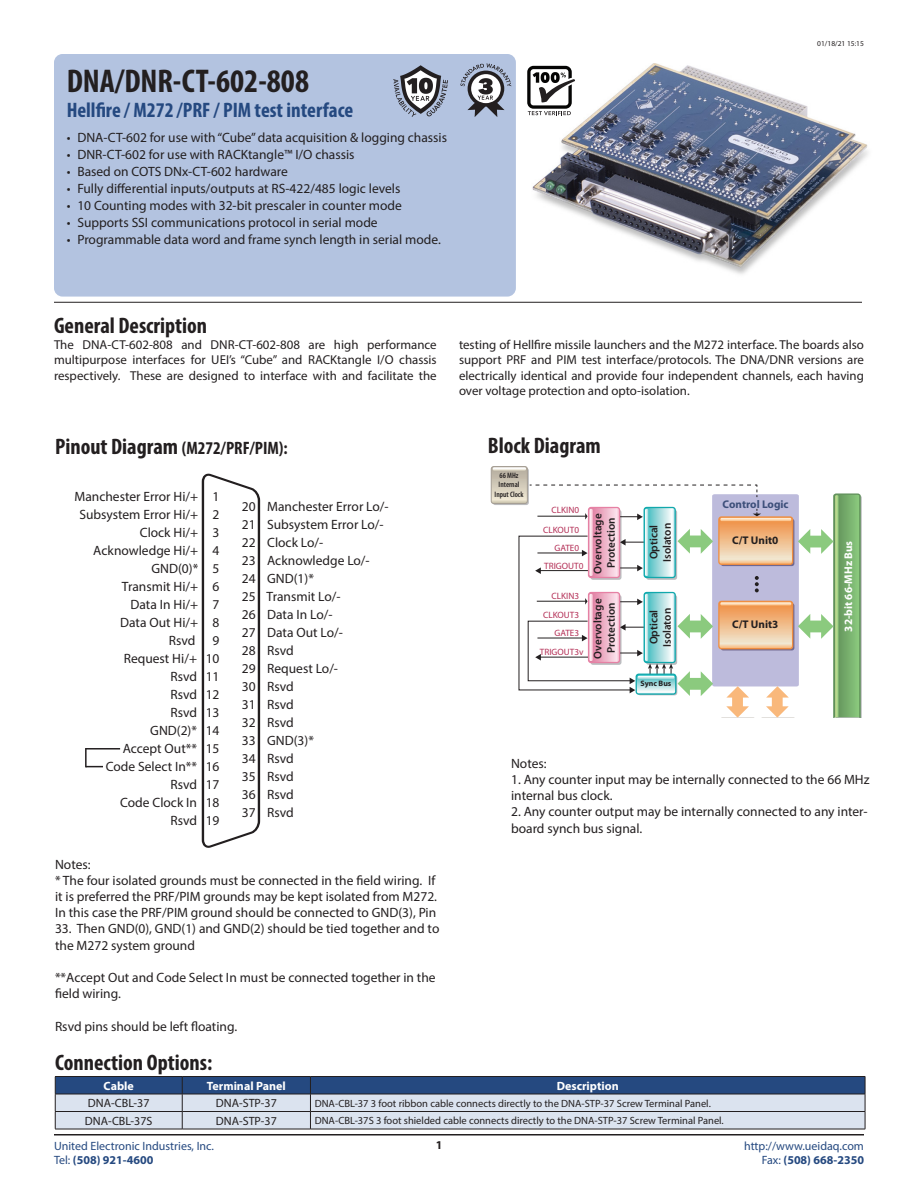
<style>
.page{position:relative;width:918px;height:1188px;background:#fff}
.page>*{position:absolute;margin:0;border:0;box-sizing:border-box;transform-origin:0 0}
.Product_Name{font:700 condensed 33px "Myriad Pro";color:#231f20}
.t1{font:700 condensed 22.5px "Myriad Pro";color:#231f20}
.Product_Description{font:700 condensed 21px "Myriad Pro";color:#254980}
.t2{font:700 condensed 18px "Myriad Pro";color:#231f20}
.Features{font:13.5px/16.2px "Myriad Pro";color:#231f20}
.Body_Text{font:12.9px/15.5px "Myriad Pro";color:#231f20;text-align:justify}
.t3{font:12px/14.4px "Myriad Pro";color:#254980}
.Table_Text{font:12px "Myriad Pro";color:#231f20}
.Table_Text-2{font:700 12px "Myriad Pro";color:#fff}
.t4{font:700 12px "Myriad Pro";color:#231f20}
.t5{font:600 11.1px/13.4px "Myriad Pro";color:#231f20}
.t6{font:700 11.1px "Myriad Pro";color:#231f20}
.t7{font:700 11.1px "Myriad Pro";color:#fff}
.t8{font:700 11.1px "Myriad Pro";color:#3d4f7a}
.Table_Text-3{font:10.5px "Myriad Pro";color:#231f20}
.t9{font:9.15px/20px "Myriad Pro";color:#b43057;text-align:right}
.t10{font:600 condensed 7.95px/9.4px "Myriad Pro";color:#231f20;text-align:center}
.t11{font:700 7.95px "Myriad Pro";color:#231f20}
.t12{font:7.5px "Myriad Pro";color:#231f20}
.s1{font-size:22.5px}
.s2{font-weight:700}
</style>
<div class="page">
<hr style="left:54px;top:1134px;width:810px;height:2px;background:#231f20">
<hr style="left:54px;top:302px;width:808px;height:1px;background:#231f20">
<div style="left:54px;top:54px;width:462px;height:243px;background:#b3c3e0;border-radius:9px"></div>
<img style="left:529px;top:64px;width:339px;height:210px">
<div style="left:491px;top:466px;width:37px;height:38px;border:1px solid #a59e94;border-radius:3px"></div>
<svg style="left:491px;top:467px;width:371px;height:251px"></svg>
<svg style="left:202px;top:474px;width:58px;height:374px"></svg>
<hr style="left:86px;top:748px;width:34px;height:2px;background:#231f20">
<svg style="left:85px;top:748px;width:18px;height:19px"></svg>
<svg style="left:55px;top:1076px;width:811px;height:53px;background:#95a5be"></svg>
<hr style="left:55px;top:1129px;width:127px;height:1px;background:#231f20">
<hr style="left:182px;top:1129px;width:128px;height:1px;background:#231f20">
<hr style="left:310px;top:1129px;width:555px;height:1px;background:#231f20">
<svg style="left:393px;top:65px;width:55px;height:52px"></svg>
<svg style="left:460px;top:64px;width:51px;height:53px"></svg>
<svg style="left:527px;top:66px;width:50px;height:49px"></svg>
<p class="Product_Name" style="left:67px;top:61px;width:244px">DNA/DNR-CT-602-808</p>
<p class="Product_Description" style="left:67px;top:97px;width:288px">Hellfire / M272 /PRF / PIM test interface</p>
<p class="Features" style="left:67px;top:129px;width:382px">• DNA-CT-602 for use with “Cube” data acquisition &amp; logging chassis</p>
<p class="Features" style="left:67px;top:146px;width:289px">• DNR-CT-602 for use with RACKtangle™ I/O chassis</p>
<p class="Features" style="left:67px;top:163px;width:223px">• Based on COTS DNx-CT-602 hardware</p>
<p class="Features" style="left:67px;top:180px;width:335px">• Fully differential inputs/outputs at RS-422/485 logic levels</p>
<p class="Features" style="left:67px;top:198px;width:337px">• 10 Counting modes with 32-bit prescaler in counter mode</p>
<p class="Features" style="left:67px;top:215px;width:312px">• Supports SSI communications protocol in serial mode</p>
<p class="Features" style="left:67px;top:232px;width:376px">• Programmable data word and frame synch length in serial mode.</p>
<p class="t12" style="left:817px;top:39px;width:48px">01/18/21 15:15</p>
<p class="t1" style="left:54px;top:312px;width:155px">General Description</p>
<p class="Body_Text" style="left:54px;top:337px;width:384px">The DNA-CT-602-808 and DNR-CT-602-808 are high performance multipurpose interfaces for UEI’s “Cube” and RACKtangle I/O chassis respectively. These are designed to interface with and facilitate the</p>
<p class="t2" style="left:55px;top:436px;width:234px"><span class="s1">Pinout Diagram</span> (M272/PRF/PIM):</p>
<p class="Features" style="left:74px;top:489px;width:147px">Manchester Error Hi/+ 1</p>
<p class="Features" style="left:79px;top:507px;width:142px">Subsystem Error Hi/+ 2</p>
<p class="Features" style="left:140px;top:525px;width:81px">Clock Hi/+ 3</p>
<p class="Features" style="left:93px;top:543px;width:128px">Acknowledge Hi/+ 4</p>
<p class="Features" style="left:152px;top:561px;width:70px">GND(0)* 5</p>
<p class="Features" style="left:122px;top:579px;width:99px">Transmit Hi/+ 6</p>
<p class="Features" style="left:131px;top:597px;width:91px">Data In Hi/+ 7</p>
<p class="Features" style="left:120px;top:615px;width:101px">Data Out Hi/+ 8</p>
<p class="Features" style="left:169px;top:633px;width:28px">Rsvd</p>
<p class="Features" style="left:213px;top:633px;width:8px">9</p>
<p class="Features" style="left:124px;top:651px;width:97px">Request Hi/+ 10</p>
<p class="Features" style="left:171px;top:669px;width:51px">Rsvd 11</p>
<p class="Features" style="left:171px;top:687px;width:51px">Rsvd 12</p>
<p class="Features" style="left:171px;top:705px;width:51px">Rsvd 13</p>
<p class="Features" style="left:150px;top:723px;width:71px">GND(2)* 14</p>
<p class="Features" style="left:123px;top:741px;width:98px">Accept Out** 15</p>
<p class="Features" style="left:106px;top:759px;width:115px">Code Select In** 16</p>
<p class="Features" style="left:171px;top:777px;width:51px">Rsvd 17</p>
<p class="Features" style="left:120px;top:795px;width:101px">Code Clock In 18</p>
<p class="Features" style="left:171px;top:813px;width:51px">Rsvd 19</p>
<p class="Features" style="left:242px;top:498px;width:148px">20 Manchester Error Lo/-</p>
<p class="Features" style="left:242px;top:516px;width:143px">21 Subsystem Error Lo/-</p>
<p class="Features" style="left:242px;top:534px;width:83px">22 Clock Lo/-</p>
<p class="Features" style="left:242px;top:552px;width:129px">23 Acknowledge Lo/-</p>
<p class="Features" style="left:242px;top:570px;width:74px">24 GND(1)*</p>
<p class="Features" style="left:242px;top:588px;width:100px">25 Transmit Lo/-</p>
<p class="Features" style="left:242px;top:606px;width:92px">26 Data In Lo/-</p>
<p class="Features" style="left:242px;top:624px;width:103px">27 Data Out Lo/-</p>
<p class="Features" style="left:242px;top:642px;width:53px">28 Rsvd</p>
<p class="Features" style="left:242px;top:660px;width:98px">29 Request Lo/-</p>
<p class="Features" style="left:242px;top:678px;width:53px">30 Rsvd</p>
<p class="Features" style="left:242px;top:696px;width:53px">31 Rsvd</p>
<p class="Features" style="left:242px;top:714px;width:53px">32 Rsvd</p>
<p class="Features" style="left:242px;top:732px;width:74px">33 GND(3)*</p>
<p class="Features" style="left:242px;top:750px;width:53px">34 Rsvd</p>
<p class="Features" style="left:242px;top:768px;width:53px">35 Rsvd</p>
<p class="Features" style="left:242px;top:786px;width:53px">36 Rsvd</p>
<p class="Features" style="left:242px;top:804px;width:53px">37 Rsvd</p>
<p class="Body_Text" style="left:459px;top:337px;width:407px">testing of Hellfire missile launchers and the M272 interface. The boards also support PRF and PIM test interface/protocols. The DNA/DNR versions are electrically identical and provide four independent channels, each having over voltage protection and opto-isolation.</p>
<p class="t1" style="left:488px;top:432px;width:114px">Block Diagram</p>
<p class="t10" style="left:495px;top:471px;width:30px">66 MHz<br>Internal<br>Input Clock</p>
<p class="t9" style="left:543px;top:501px;width:38px">CLKIN0<br>CLKOUT0</p>
<p class="t9" style="left:544px;top:539px;width:41px;line-height:17.5px;text-align:left;text-indent:10px">GATE0<br>TRIGOUT0</p>
<p class="t9" style="left:543px;top:586px;width:38px">CLKIN3<br>CLKOUT3</p>
<p class="t9" style="left:555px;top:623px;width:26px">GATE3</p>
<p class="t9" style="left:540px;top:642px;width:45px">TRIGOUT3v</p>
<p class="t5" style="left:591px;top:574px;width:61px;text-align:center;rotate:-90deg">Overvoltage<br>Protection</p>
<p class="t5" style="left:591px;top:659px;width:61px;text-align:center;rotate:-90deg">Overvoltage<br>Protection</p>
<p class="t5" style="left:647px;top:562px;width:40px;rotate:-90deg">Optical<br>Isolaton</p>
<p class="t5" style="left:647px;top:647px;width:40px;rotate:-90deg">Optical<br>Isolaton</p>
<p class="t11" style="left:641px;top:679px;width:32px">Sync Bus</p>
<p class="t8" style="left:723px;top:498px;width:68px">Control Logic</p>
<p class="t6" style="left:732px;top:534px;width:48px">C/T Unit0</p>
<p class="t6" style="left:732px;top:618px;width:48px">C/T Unit3</p>
<p class="t7" style="left:842px;top:632px;width:92px;rotate:-90deg">32-bit 66-MHz Bus</p>
<p class="Features" style="left:511px;top:755px;width:37px">Notes:</p>
<p class="Features" style="left:511px;top:771px;width:360px">1. Any counter input may be internally connected to the 66 MHz internal bus clock.</p>
<p class="Features" style="left:511px;top:804px;width:358px">2. Any counter output may be internally connected to any inter&shy;board synch bus signal.</p>
<p class="Features" style="left:55px;top:856px;width:37px">Notes:</p>
<p class="Features" style="left:55px;top:872px;width:384px">* The four isolated grounds must be connected in the field wiring. If it is preferred the PRF/PIM grounds may be kept isolated from M272.<br>In this case the PRF/PIM ground should be connected to GND(3), Pin</p>
<p class="Features" style="left:55px;top:920px;width:386px">33. Then GND(0), GND(1) and GND(2) should be tied together and to the M272 system ground</p>
<p class="Features" style="left:55px;top:969px;width:382px">**Accept Out and Code Select In must be connected together in the field wiring.</p>
<p class="Features" style="left:55px;top:1018px;width:184px">Rsvd pins should be left floating.</p>
<p class="t1" style="left:55px;top:1049px;width:159px">Connection Options:</p>
<p class="Table_Text-2" style="left:104px;top:1078px;width:32px">Cable</p>
<p class="Table_Text-2" style="left:207px;top:1078px;width:80px">Terminal Panel</p>
<p class="Table_Text-2" style="left:557px;top:1078px;width:63px">Description</p>
<p class="Table_Text" style="left:88px;top:1096px;width:63px">DNA-CBL-37</p>
<p class="Table_Text" style="left:216px;top:1096px;width:62px">DNA-STP-37</p>
<p class="Table_Text-3" style="left:315px;top:1097px;width:398px">DNA-CBL-37 3 foot ribbon cable connects directly to the DNA-STP-37 Screw Terminal Panel.</p>
<p class="Table_Text" style="left:85px;top:1113px;width:69px">DNA-CBL-37S</p>
<p class="Table_Text" style="left:216px;top:1113px;width:62px">DNA-STP-37</p>
<p class="Table_Text-3" style="left:315px;top:1114px;width:411px">DNA-CBL-37S 3 foot shielded cable connects directly to the DNA-STP-37 Screw Terminal Panel.</p>
<p class="t4" style="left:436px;top:1137px;width:8px">1</p>
<p class="t3" style="left:54px;top:1139px;width:162px">United Electronic Industries, Inc.<br>Tel: <span class="s2">(508) 921-4600</span></p>
<p class="t3" style="left:744px;top:1139px;width:121px;text-align:right">http://www.ueidaq.com<br>Fax: <span class="s2">(508) 668-2350</span></p>
</div>
